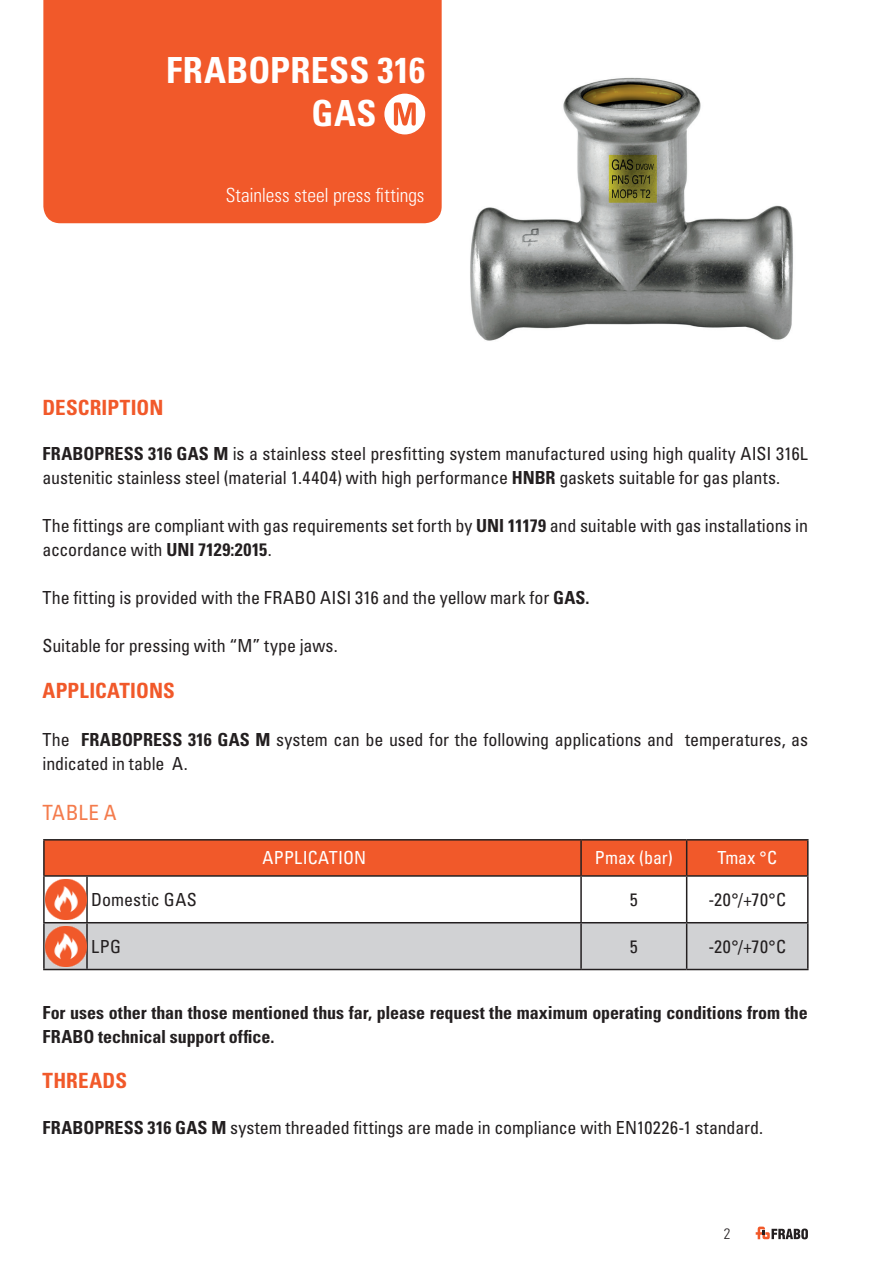
<style>
.page{position:relative;width:893px;height:1263px;background:#fff}
.page>*{position:absolute;margin:0;border:0;box-sizing:border-box;transform-origin:0 0}
.t1{font:700 condensed 36px/43.5px "Univers LT Std";letter-spacing:.01em;color:#fff}
.t2{font:700 condensed 21px "Univers LT Std";letter-spacing:.005em;color:#f1592a}
.t3{font:condensed 21px "Univers LT Std";letter-spacing:.015em;color:#f47b4c}
.t4{font:300 condensed 19.5px "Univers LT Std";color:#fff}
.t5{font:condensed 18px/24px "Univers LT Std";letter-spacing:-.005em;color:#231f20}
.t6{font:700 condensed 18px/24px "Univers LT Std";letter-spacing:-.005em;color:#231f20}
.t7{font:condensed 18px "Univers LT Std";letter-spacing:.005em;color:#fff}
.t8{font:300 condensed 15px "Univers LT Std";color:#231f20}
.s1{font-weight:700}
</style>
<div class="page">
<svg style="left:756px;top:1226px;width:52px;height:13px"></svg>
<div style="left:45px;top:840px;width:762px;height:35px;background:#f1592a"></div>
<div style="left:88px;top:923px;width:719px;height:46px;background:#d1d2d4"></div>
<hr style="left:43px;top:839px;width:44px;height:1px;background:#231f20">
<hr style="left:43px;top:840px;width:2px;height:35px;background:#231f20">
<hr style="left:87px;top:839px;width:494px;height:1px;background:#231f20">
<hr style="left:581px;top:839px;width:106px;height:1px;background:#231f20">
<hr style="left:580px;top:840px;width:2px;height:35px;background:#231f20">
<hr style="left:687px;top:839px;width:122px;height:1px;background:#231f20">
<hr style="left:686px;top:840px;width:1px;height:35px;background:#231f20">
<hr style="left:807px;top:840px;width:2px;height:35px;background:#231f20">
<hr style="left:43px;top:875px;width:44px;height:2px;background:#231f20">
<hr style="left:87px;top:875px;width:494px;height:2px;background:#231f20">
<hr style="left:581px;top:875px;width:106px;height:2px;background:#231f20">
<hr style="left:687px;top:875px;width:122px;height:2px;background:#231f20">
<hr style="left:43px;top:877px;width:2px;height:45px;background:#231f20">
<hr style="left:86px;top:877px;width:2px;height:45px;background:#231f20">
<hr style="left:580px;top:877px;width:2px;height:45px;background:#231f20">
<hr style="left:686px;top:877px;width:1px;height:45px;background:#231f20">
<hr style="left:807px;top:877px;width:2px;height:45px;background:#231f20">
<hr style="left:43px;top:922px;width:44px;height:1px;background:#231f20">
<hr style="left:43px;top:923px;width:2px;height:46px;background:#231f20">
<hr style="left:87px;top:922px;width:494px;height:1px;background:#231f20">
<hr style="left:86px;top:923px;width:2px;height:46px;background:#231f20">
<hr style="left:581px;top:922px;width:106px;height:1px;background:#231f20">
<hr style="left:580px;top:923px;width:2px;height:46px;background:#231f20">
<hr style="left:687px;top:922px;width:122px;height:1px;background:#231f20">
<hr style="left:686px;top:923px;width:1px;height:46px;background:#231f20">
<hr style="left:807px;top:923px;width:2px;height:46px;background:#231f20">
<hr style="left:43px;top:969px;width:44px;height:1px;background:#231f20">
<hr style="left:87px;top:969px;width:494px;height:1px;background:#231f20">
<hr style="left:581px;top:969px;width:106px;height:1px;background:#231f20">
<hr style="left:687px;top:969px;width:122px;height:1px;background:#231f20">
<img style="left:45px;top:878px;width:41px;height:91px">
<img style="left:470px;top:77px;width:323px;height:264px">
<div style="left:43px;top:0;width:399px;height:223px;background:#f1592a"></div>
<div style="left:384px;top:94px;width:41px;height:40px;background:#fff;border-radius:50%"></div>
<svg style="left:394px;top:102px;width:22px;height:24px"></svg>
<h1 class="t1" style="left:312px;top:48px;width:115px;text-indent:-145px">FRABOPRESS 316<br>GAS</h1>
<p class="t4" style="left:226px;top:184px;width:200px">Stainless steel press fittings</p>
<p class="t2" style="left:43px;top:395px;width:122px">DESCRIPTION</p>
<p class="t5" style="left:43px;top:441px;width:767px"><span class="s1">FRABOPRESS 316 GAS M</span> is a stainless steel presfitting system manufactured using high quality AISI 316L austenitic stainless steel (material 1.4404) with high performance <span class="s1">HNBR</span> gaskets suitable for gas plants.</p>
<p class="t5" style="left:43px;top:513px;width:767px">The fittings are compliant with gas requirements set forth by <span class="s1">UNI 11179</span> and suitable with gas installations in accordance with <span class="s1">UNI 7129:2015</span>.</p>
<p class="t5" style="left:43px;top:585px;width:549px">The fitting is provided with the FRABO AISI 316 and the yellow mark for <span class="s1">GAS.</span></p>
<p class="t5" style="left:43px;top:633px;width:297px">Suitable for pressing with “M” type jaws.</p>
<p class="t2" style="left:43px;top:678px;width:134px">APPLICATIONS</p>
<p class="t5" style="left:43px;top:728px;width:767px">The <span class="s1">FRABOPRESS 316 GAS M</span> system can be used for the following applications and temperatures, as indicated in table A.</p>
<p class="t3" style="left:43px;top:799px;width:76px">TABLE A</p>
<p class="t7" style="left:262px;top:846px;width:105px">APPLICATION</p>
<p class="t7" style="left:595px;top:846px;width:79px">Pmax (bar)</p>
<p class="t7" style="left:717px;top:846px;width:61px">Tmax °C</p>
<p class="t5" style="left:91px;top:887px;width:107px">Domestic GAS</p>
<p class="t5" style="left:630px;top:887px;width:9px">5</p>
<p class="t5" style="left:708px;top:887px;width:79px">-20°/+70°C</p>
<p class="t5" style="left:91px;top:934px;width:31px">LPG</p>
<p class="t5" style="left:630px;top:934px;width:9px">5</p>
<p class="t5" style="left:708px;top:934px;width:79px">-20°/+70°C</p>
<p class="t6" style="left:43px;top:1000px;width:767px">For uses other than those mentioned thus far, please request the maximum operating conditions from the<br>FRABO technical support office.</p>
<p class="t2" style="left:43px;top:1067px;width:86px">THREADS</p>
<p class="t5" style="left:43px;top:1115px;width:722px"><span class="s1">FRABOPRESS 316 GAS M</span> system threaded fittings are made in compliance with EN10226-1 standard.</p>
<p class="t8" style="left:724px;top:1225px;width:8px">2</p>
</div>
